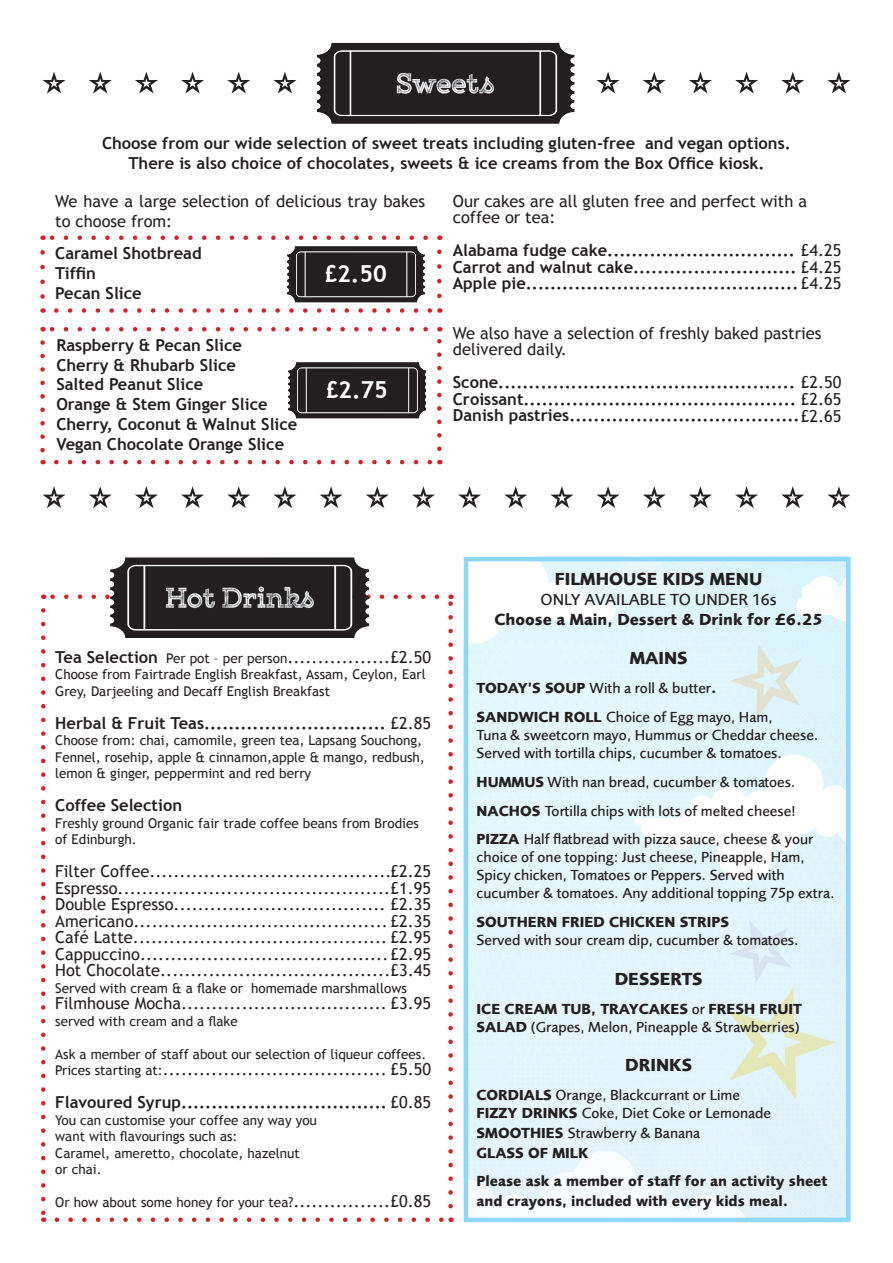
<style>
.page{position:relative;width:893px;height:1263px;background:#fff}
.page>*{position:absolute;margin:0;border:0;box-sizing:border-box;transform-origin:0 0}
.t1{font:700 23.4px "Trebuchet MS";color:#fff}
.t2{font:700 18px "Foundry Sans";color:#231f20}
.t3{font:700 16.5px "Trebuchet MS";color:#231f20}
.t4{font:16.5px/16.5px "Trebuchet MS";color:#231f20}
.t5{font:700 16.5px "Foundry Sans";color:#231f20}
.t6{font:500 16.5px "Foundry Sans";color:#231f20}
.t7{font:500 15px/18px "Foundry Sans";color:#231f20}
.t8{font:700 15px/19.8px "Foundry Sans";color:#231f20}
.t9{font:13.5px/16.5px "Trebuchet MS";color:#231f20}
.s1{font-weight:400}
.s2{font-weight:700}
.s3{font-size:13.5px}
.s4{font-size:16.5px}
.s5{font-weight:500}
</style>
<div class="page">
<svg style="left:56px;top:460px;width:376px;height:4px"></svg>
<svg style="left:40px;top:342px;width:5px;height:122px"></svg>
<svg style="left:437px;top:327px;width:5px;height:122px"></svg>
<svg style="left:43px;top:327px;width:383px;height:4px"></svg>
<svg style="left:596px;top:72px;width:24px;height:22px"></svg>
<svg style="left:135px;top:72px;width:23px;height:22px"></svg>
<svg style="left:89px;top:72px;width:23px;height:22px"></svg>
<svg style="left:43px;top:72px;width:23px;height:22px"></svg>
<svg style="left:181px;top:72px;width:23px;height:22px"></svg>
<svg style="left:273px;top:72px;width:23px;height:22px"></svg>
<svg style="left:227px;top:72px;width:23px;height:22px"></svg>
<svg style="left:643px;top:72px;width:23px;height:22px"></svg>
<svg style="left:827px;top:72px;width:23px;height:22px"></svg>
<svg style="left:781px;top:72px;width:23px;height:22px"></svg>
<svg style="left:735px;top:72px;width:23px;height:22px"></svg>
<svg style="left:689px;top:72px;width:23px;height:22px"></svg>
<svg style="left:41px;top:556px;width:810px;height:667px"></svg>
<img style="left:110px;top:557px;width:259px;height:80px">
<img style="left:317px;top:43px;width:258px;height:80px">
<svg style="left:412px;top:486px;width:23px;height:22px"></svg>
<svg style="left:596px;top:486px;width:24px;height:22px"></svg>
<svg style="left:550px;top:486px;width:23px;height:22px"></svg>
<svg style="left:504px;top:486px;width:23px;height:22px"></svg>
<svg style="left:458px;top:486px;width:23px;height:22px"></svg>
<svg style="left:135px;top:486px;width:23px;height:22px"></svg>
<svg style="left:89px;top:486px;width:23px;height:22px"></svg>
<svg style="left:43px;top:486px;width:23px;height:22px"></svg>
<svg style="left:181px;top:486px;width:23px;height:22px"></svg>
<svg style="left:366px;top:486px;width:23px;height:22px"></svg>
<svg style="left:320px;top:486px;width:23px;height:22px"></svg>
<svg style="left:273px;top:486px;width:23px;height:22px"></svg>
<svg style="left:227px;top:486px;width:23px;height:22px"></svg>
<svg style="left:643px;top:486px;width:23px;height:22px"></svg>
<svg style="left:827px;top:486px;width:23px;height:22px"></svg>
<svg style="left:781px;top:486px;width:23px;height:22px"></svg>
<svg style="left:735px;top:486px;width:23px;height:22px"></svg>
<svg style="left:689px;top:486px;width:23px;height:22px"></svg>
<svg style="left:56px;top:308px;width:376px;height:5px"></svg>
<svg style="left:40px;top:252px;width:5px;height:61px"></svg>
<svg style="left:437px;top:235px;width:5px;height:61px"></svg>
<svg style="left:43px;top:235px;width:383px;height:5px"></svg>
<img style="left:288px;top:247px;width:136px;height:56px">
<img style="left:289px;top:363px;width:136px;height:56px">
<p class="t3" style="left:102px;top:133px;width:690px">Choose from our wide selection of sweet treats including gluten-free and vegan options.</p>
<p class="t3" style="left:128px;top:153px;width:638px">There is also choice of chocolates, sweets &amp; ice creams from the Box Office kiosk.</p>
<p class="t4" style="left:55px;top:191px;width:371px;line-height:19.8px">We have a large selection of delicious tray bakes to choose from:</p>
<p class="t3" style="left:55px;top:243px;width:148px">Caramel Shotbread</p>
<p class="t3" style="left:55px;top:263px;width:42px">Tiffin</p>
<p class="t3" style="left:55px;top:282px;width:88px">Pecan Slice</p>
<p class="t3" style="left:56px;top:335px;width:187px">Raspberry &amp; Pecan Slice</p>
<p class="t3" style="left:56px;top:354px;width:181px">Cherry &amp; Rhubarb Slice</p>
<p class="t3" style="left:56px;top:374px;width:148px">Salted Peanut Slice</p>
<p class="t3" style="left:56px;top:394px;width:213px">Orange &amp; Stem Ginger Slice</p>
<p class="t3" style="left:56px;top:414px;width:243px">Cherry, Coconut &amp; Walnut Slice</p>
<p class="t3" style="left:56px;top:434px;width:229px">Vegan Chocolate Orange Slice</p>
<p class="t1" style="left:325px;top:259px;width:63px">£2.50</p>
<p class="t1" style="left:326px;top:375px;width:63px">£2.75</p>
<p class="t4" style="left:453px;top:193px;width:356px">Our cakes are all gluten free and perfect with a</p>
<p class="t4" style="left:453px;top:209px;width:104px">coffee or tea:</p>
<p class="t3" style="left:453px;top:240px;width:390px">Alabama fudge cake............................... <span class="s1">£4.25</span></p>
<p class="t3" style="left:453px;top:257px;width:390px">Carrot and walnut cake........................... <span class="s1">£4.25</span></p>
<p class="t3" style="left:453px;top:273px;width:390px">Apple pie.............................................<span class="s1">£4.25</span></p>
<p class="t4" style="left:453px;top:325px;width:370px">We also have a selection of freshly baked pastries delivered daily.</p>
<p class="t3" style="left:453px;top:372px;width:390px">Scone................................................. <span class="s1">£2.50</span></p>
<p class="t3" style="left:453px;top:389px;width:390px">Croissant............................................. <span class="s1">£2.65</span></p>
<p class="t3" style="left:453px;top:405px;width:390px">Danish pastries......................................<span class="s1">£2.65</span></p>
<p class="t4" style="left:55px;top:649px;width:377px"><span class="s2">Tea Selection</span> <span class="s3">Per pot – per person</span>.................£2.50</p>
<p class="t9" style="left:55px;top:666px;width:372px">Choose from Fairtrade English Breakfast, Assam, Ceylon, Earl<br>Grey, Darjeeling and Decaff English Breakfast</p>
<p class="t3" style="left:55px;top:712px;width:377px">Herbal &amp; Fruit Teas.............................. <span class="s1">£2.85</span></p>
<p class="t9" style="left:55px;top:732px;width:371px">Choose from: chai, camomile, green tea, Lapsang Souchong,<br>Fennel, rosehip, apple &amp; cinnamon,apple &amp; mango, redbush,</p>
<p class="t9" style="left:55px;top:765px;width:257px">lemon &amp; ginger, peppermint and red berry</p>
<p class="t3" style="left:55px;top:795px;width:128px">Coffee Selection</p>
<p class="t9" style="left:55px;top:815px;width:365px">Freshly ground Organic fair trade coffee beans from Brodies</p>
<p class="t9" style="left:55px;top:831px;width:83px">of Edinburgh.</p>
<p class="t4" style="left:55px;top:863px;width:377px">Filter Coffee........................................£2.25</p>
<p class="t4" style="left:55px;top:880px;width:377px">Espresso.............................................£1.95</p>
<p class="t4" style="left:55px;top:896px;width:377px">Double Espresso................................... £2.35</p>
<p class="t4" style="left:55px;top:913px;width:377px">Americano..........................................£2.35</p>
<p class="t4" style="left:55px;top:929px;width:377px">Café Latte.......................................... £2.95</p>
<p class="t4" style="left:55px;top:946px;width:377px">Cappuccino.........................................£2.95</p>
<p class="t4" style="left:55px;top:962px;width:377px">Hot Chocolate......................................£3.45</p>
<p class="t9" style="left:55px;top:980px;width:353px">Served with cream &amp; a flake or homemade marshmallows</p>
<p class="t4" style="left:55px;top:995px;width:377px">Filmhouse Mocha.................................. £3.95</p>
<p class="t9" style="left:55px;top:1013px;width:184px">served with cream and a flake</p>
<p class="t9" style="left:55px;top:1046px;width:373px">Ask a member of staff about our selection of liqueur coffees.</p>
<p class="t4" style="left:55px;top:1061px;width:377px"><span class="s3">Prices starting at:</span>..................................... £5.50</p>
<p class="t3" style="left:55px;top:1092px;width:377px">Flavoured Syrup.................................. <span class="s1">£0.85</span></p>
<p class="t9" style="left:55px;top:1112px;width:263px">You can customise your coffee any way you</p>
<p class="t9" style="left:55px;top:1128px;width:184px">want with flavourings such as:</p>
<p class="t9" style="left:55px;top:1145px;width:246px">Caramel, ameretto, chocolate, hazelnut</p>
<p class="t9" style="left:55px;top:1161px;width:48px">or chai.</p>
<p class="t9" style="left:55px;top:1194px;width:337px">Or how about some honey for your tea?<span class="s4">................</span></p>
<p class="t4" style="left:390px;top:1193px;width:42px">£0.85</p>
<p class="t2" style="left:555px;top:568px;width:209px">FILMHOUSE KIDS MENU</p>
<p class="t6" style="left:541px;top:590px;width:238px">ONLY AVAILABLE TO UNDER 16s</p>
<p class="t5" style="left:494px;top:609px;width:330px">Choose a Main, Dessert &amp; Drink for £6.25</p>
<p class="t2" style="left:630px;top:648px;width:59px">MAINS</p>
<p class="t7" style="left:477px;top:679px;width:242px"><span class="s2">TODAY’S SOUP</span> With a roll &amp; butter<span class="s2">.</span></p>
<p class="t7" style="left:477px;top:708px;width:297px"><span class="s2">SANDWICH ROLL</span> Choice of Egg mayo, Ham,</p>
<p class="t7" style="left:477px;top:726px;width:343px">Tuna &amp; sweetcorn mayo, Hummus or Cheddar cheese.</p>
<p class="t7" style="left:477px;top:744px;width:307px">Served with tortilla chips, cucumber &amp; tomatoes.</p>
<p class="t7" style="left:477px;top:773px;width:320px"><span class="s2">HUMMUS</span> With nan bread, cucumber &amp; tomatoes.</p>
<p class="t7" style="left:477px;top:801px;width:321px"><span class="s2">NACHOS</span> Tortilla chips with lots of melted cheese!</p>
<p class="t7" style="left:477px;top:830px;width:338px"><span class="s2">PIZZA</span> Half flatbread with pizza sauce, cheese &amp; your choice of one topping: Just cheese, Pineapple, Ham,<br>Spicy chicken, Tomatoes or Peppers. Served with</p>
<p class="t7" style="left:477px;top:884px;width:360px">cucumber &amp; tomatoes. Any additional topping 75p extra.</p>
<p class="t8" style="left:477px;top:912px;width:254px">SOUTHERN FRIED CHICKEN STRIPS</p>
<p class="t7" style="left:477px;top:931px;width:324px">Served with sour cream dip, cucumber &amp; tomatoes.</p>
<p class="t2" style="left:615px;top:968px;width:89px">DESSERTS</p>
<p class="t8" style="left:477px;top:998px;width:327px">ICE CREAM TUB, TRAYCAKES <span class="s5">or</span> FRESH FRUIT</p>
<p class="t7" style="left:477px;top:1017px;width:325px"><span class="s2">SALAD</span> (Grapes, Melon, Pineapple &amp; Strawberries)</p>
<p class="t2" style="left:625px;top:1054px;width:68px">DRINKS</p>
<p class="t7" style="left:477px;top:1086px;width:265px"><span class="s2">CORDIALS</span> Orange, Blackcurrant or Lime</p>
<p class="t7" style="left:477px;top:1104px;width:296px"><span class="s2">FIZZY DRINKS</span> Coke, Diet Coke or Lemonade</p>
<p class="t7" style="left:477px;top:1124px;width:225px"><span class="s2">SMOOTHIES</span> Strawberry &amp; Banana</p>
<p class="t8" style="left:477px;top:1142px;width:113px">GLASS OF MILK</p>
<p class="t8" style="left:477px;top:1171px;width:353px">Please ask a member of staff for an activity sheet and crayons, included with every kids meal.</p>
</div>
